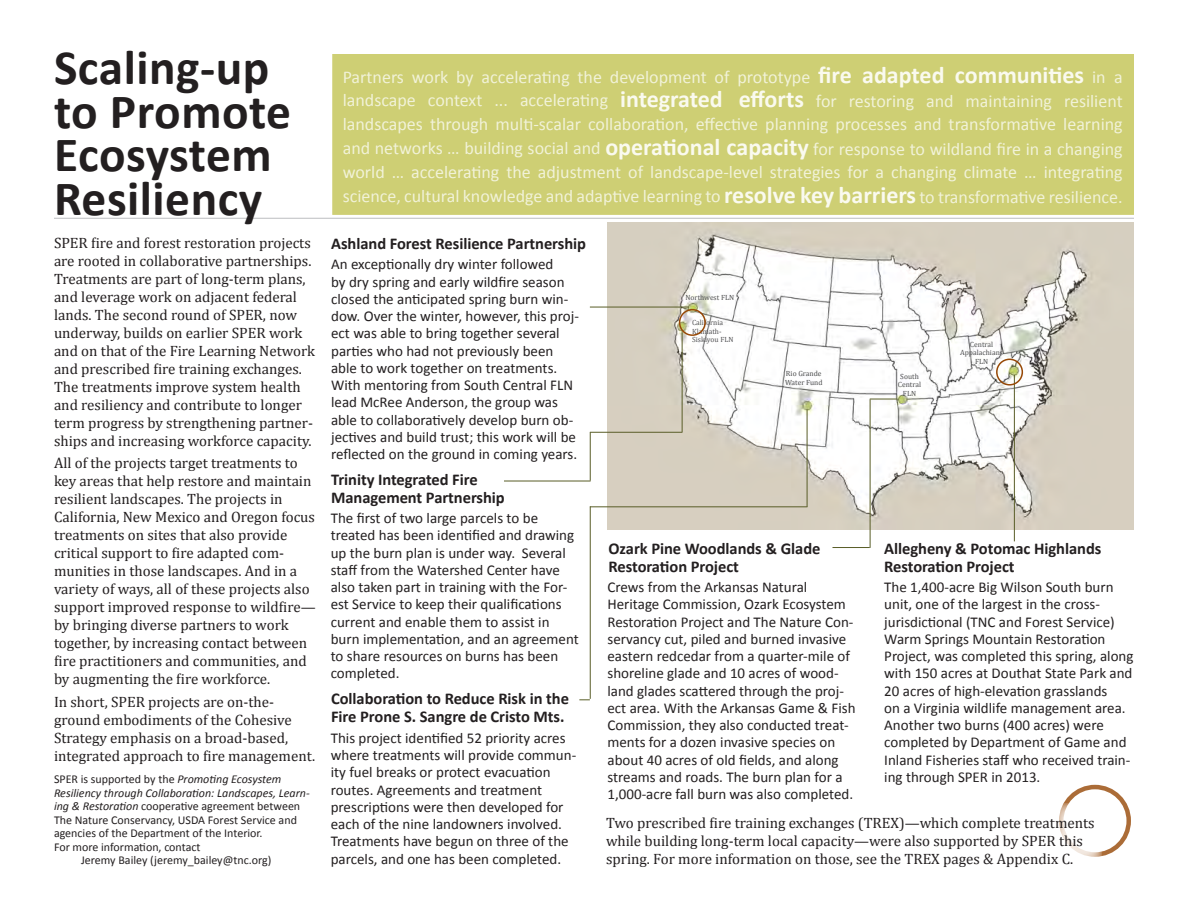
<style>
.page{position:relative;width:1188px;height:918px;background:#fff}
.page>*{position:absolute;margin:0;border:0;box-sizing:border-box;transform-origin:0 0}
.t1{font:700 49.5px/43.5px "Calibri";letter-spacing:.01em;color:#231f20}
.t2{font:18px/24px "Calibri";color:#f1f2d8;text-align:justify}
.t3{font:700 16.5px/18px "Calibri";letter-spacing:-.005em;color:#231f20}
.t4{font:15px/17.2px "Calibri";color:#231f20}
.t5{font:15px/18px "Cambria";color:#231f20}
.t6{font:12px "Calibri";color:#231f20}
.t7{font:italic 12px "Calibri";color:#231f20}
.t8{font:7.5px/8.2px "Cambria";color:#4b4c4d;text-align:center}
.t9{font:7.5px/8.2px "Cambria";color:#535355}
.s1{font-style:italic}
.s2{font-weight:700;font-size:24px;color:#fafaef}
</style>
<div class="page">
<div style="left:332px;top:54px;width:802px;height:161px;background:#cecf74;border:2px solid #cecf74"></div>
<hr style="left:54px;top:218px;width:1080px;height:1px;background:#bcbdc0">
<img style="left:608px;top:223px;width:526px;height:306px">
<hr style="left:870px;top:399px;width:1px;height:149px;background:#595d27">
<svg style="left:870px;top:399px;width:27px;height:1px"></svg>
<hr style="left:1014px;top:375px;width:1px;height:166px;background:#595d27">
<hr style="left:807px;top:409px;width:1px;height:98px;background:#595d27">
<hr style="left:590px;top:432px;width:1px;height:49px;background:#595d27">
<hr style="left:682px;top:332px;width:1px;height:101px;background:#595d27">
<hr style="left:590px;top:432px;width:92px;height:1px;background:#595d27">
<hr style="left:590px;top:506px;width:1px;height:193px;background:#595d27">
<hr style="left:590px;top:307px;width:99px;height:1px;background:#595d27">
<hr style="left:504px;top:481px;width:87px;height:1px;background:#595d27">
<div style="left:679px;top:309px;width:27px;height:27px;border:2px solid #974806;border-radius:50%"></div>
<div style="left:996px;top:359px;width:27px;height:27px;border:2px solid #974806;border-radius:50%"></div>
<div style="left:1059px;top:785px;width:72px;height:72px;border:4px solid #974806;border-radius:50%"></div>
<div style="left:1054px;top:803px;width:48px;height:61px;background:#fff"></div>
<hr style="left:590px;top:506px;width:217px;height:1px;background:#595d27">
<hr style="left:832px;top:547px;width:38px;height:1px;background:#595d27">
<p class="t1" style="left:54px;top:46px;width:217px">Scaling-up</p>
<p class="t1" style="left:54px;top:90px;width:239px">to Promote<br>Ecosystem</p>
<p class="t1" style="left:54px;top:177px;width:210px">Resiliency</p>
<p class="t5" style="left:54px;top:234px;width:263px">SPER fire and forest restoration projects are rooted in collaborative partnerships.<br>Treatments are part of long-term plans, and leverage work on adjacent federal lands. The second round of SPER, now underway, builds on earlier SPER work and on that of the Fire Learning Network and prescribed fire training exchanges.<br>The treatments improve system health and resiliency and contribute to longer term progress by strengthening partner&shy;ships and increasing workforce capacity.</p>
<p class="t5" style="left:54px;top:454px;width:263px">All of the projects target treatments to key areas that help restore and maintain resilient landscapes. The projects in California, New Mexico and Oregon focus treatments on sites that also provide critical support to fire adapted com&shy;munities in those landscapes. And in a variety of ways, all of these projects also support improved response to wildfire— by bringing diverse partners to work together, by increasing contact between fire practitioners and communities, and by augmenting the fire workforce.</p>
<p class="t5" style="left:54px;top:693px;width:263px">In short, SPER projects are on-the&shy;ground embodiments of the Cohesive Strategy emphasis on a broad-based, integrated approach to fire management.</p>
<p class="t6" style="left:54px;top:772px;width:229px">SPER is supported by the <span class="s1">Promoting Ecosystem</span></p>
<p class="t7" style="left:54px;top:785px;width:257px">Resiliency through Collaboration: Landscapes, Learn-</p>
<p class="t6" style="left:54px;top:799px;width:248px"><span class="s1">ing &amp; Restoration</span> cooperative agreement between</p>
<p class="t6" style="left:54px;top:812px;width:244px">The Nature Conservancy, USDA Forest Service and</p>
<p class="t6" style="left:54px;top:826px;width:210px">agencies of the Department of the Interior.</p>
<p class="t6" style="left:54px;top:839px;width:148px">For more information, contact</p>
<p class="t6" style="left:81px;top:853px;width:192px">Jeremy Bailey (jeremy_bailey@tnc.org)</p>
<p class="t2" style="left:343px;top:65px;width:781px">Partners work by accelerating the development of prototype <span class="s2">fire adapted communities</span> in a landscape context ... accelerating <span class="s2">integrated efforts</span> for restoring and maintaining resilient landscapes through multi-scalar collaboration, effective planning processes and transformative learning and networks … building social and <span class="s2">operational capacity</span> for response to wildland fire in a changing world … accelerating the adjustment of landscape-level strategies for a changing climate … integrating science, cultural knowledge and adaptive learning to <span class="s2">resolve key barriers</span> to transformative resilience.</p>
<p class="t3" style="left:331px;top:234px;width:256px">Ashland Forest Resilience Partnership</p>
<p class="t4" style="left:331px;top:256px;width:249px">An exceptionally dry winter followed<br>by dry spring and early wildfire season closed the anticipated spring burn win&shy;dow. Over the winter, however, this proj&shy;ect was able to bring together several parties who had not previously been able to work together on treatments.<br>With mentoring from South Central FLN lead McRee Anderson, the group was able to collaboratively develop burn ob&shy;jectives and build trust; this work will be reflected on the ground in coming years.</p>
<p class="t3" style="left:331px;top:471px;width:175px">Trinity Integrated Fire<br>Management Partnership</p>
<p class="t4" style="left:331px;top:510px;width:250px">The first of two large parcels to be treated has been identified and drawing up the burn plan is under way. Several staff from the Watershed Center have also taken part in training with the For&shy;est Service to keep their qualifications current and enable them to assist in burn implementation, and an agreement to share resources on burns has been completed.</p>
<p class="t3" style="left:331px;top:689px;width:239px">Collaboration to Reduce Risk in the<br>Fire Prone S. Sangre de Cristo Mts.</p>
<p class="t4" style="left:331px;top:729px;width:247px">This project identified 52 priority acres where treatments will provide commun&shy;ity fuel breaks or protect evacuation routes. Agreements and treatment prescriptions were then developed for each of the nine landowners involved.<br>Treatments have begun on three of the parcels, and one has been completed.</p>
<p class="t8" style="left:686px;top:293px;width:50px">Northwest FLN</p>
<p class="t9" style="left:692px;top:319px;width:43px">California<br>Klamath-<br>Siskiyou FLN</p>
<p class="t8" style="left:786px;top:370px;width:37px">Rio Grande</p>
<p class="t8" style="left:785px;top:378px;width:39px">Water Fund</p>
<p class="t3" style="left:609px;top:540px;width:213px">Ozark Pine Woodlands &amp; Glade<br>Restoration Project</p>
<p class="t8" style="left:898px;top:373px;width:25px">South<br>Central<br>FLN</p>
<p class="t8" style="left:970px;top:340px;width:25px">Central</p>
<p class="t8" style="left:960px;top:349px;width:44px">Appalachians</p>
<p class="t8" style="left:975px;top:357px;width:15px">FLN</p>
<p class="t3" style="left:884px;top:540px;width:219px">Allegheny &amp; Potomac Highlands<br>Restoration Project</p>
<p class="t4" style="left:608px;top:579px;width:250px">Crews from the Arkansas Natural Heritage Commission, Ozark Ecosystem Restoration Project and The Nature Con&shy;servancy cut, piled and burned invasive eastern redcedar from a quarter-mile of shoreline glade and 10 acres of wood&shy;land glades scattered through the proj&shy;ect area. With the Arkansas Game &amp; Fish Commission, they also conducted treat&shy;ments for a dozen invasive species on about 40 acres of old fields, and along streams and roads. The burn plan for a 1,000-acre fall burn was also completed.</p>
<p class="t4" style="left:884px;top:579px;width:251px">The 1,400-acre Big Wilson South burn unit, one of the largest in the cross&shy;jurisdictional (TNC and Forest Service)<br>Warm Springs Mountain Restoration Project, was completed this spring, along with 150 acres at Douthat State Park and 20 acres of high-elevation grasslands<br>on a Virginia wildlife management area.<br>Another two burns (400 acres) were completed by Department of Game and Inland Fisheries staff who received train&shy;ing through SPER in 2013.</p>
<p class="t5" style="left:606px;top:814px;width:490px">Two prescribed fire training exchanges (TREX)—which complete treatments while building long-term local capacity—were also supported by SPER this spring. For more information on those, see the TREX pages &amp; Appendix C.</p>
</div>
